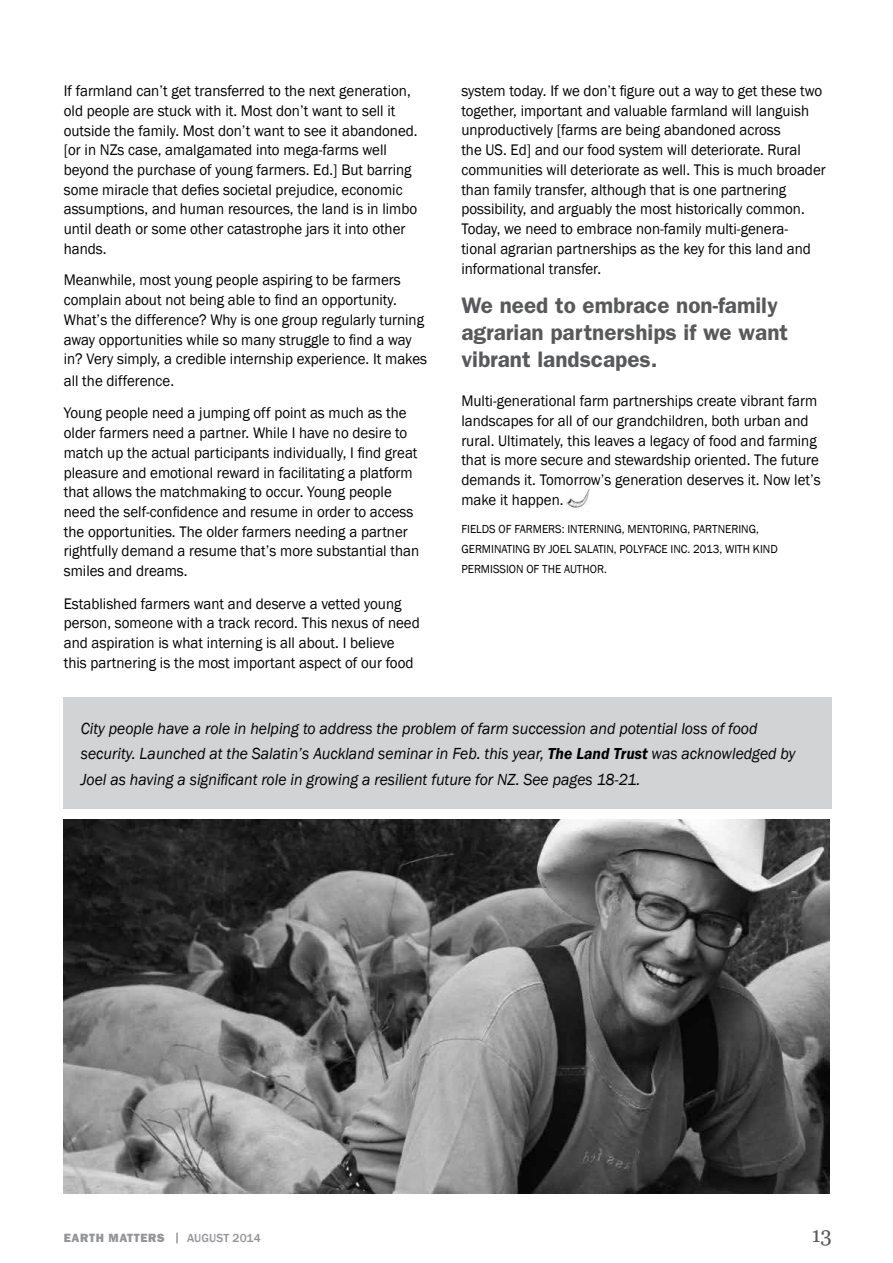
<style>
.page{position:relative;width:893px;height:1263px;background:#fff}
.page>*{position:absolute;margin:0;border:0;box-sizing:border-box;transform-origin:0 0}
.t1{font:600 22.5px/27px "Franklin Gothic";color:#58595b}
.t2{font:21.75px "Georgia";color:#58595b;scale:.95 1}
.t3{font:italic 16.5px/25.5px "Franklin Gothic";color:#000;scale:.95 1}
.t4{font:15.75px/19.6px "Franklin Gothic";color:#000;scale:.95 1}
.t5{font:12px/19.8px "Franklin Gothic";color:#000;scale:.95 1}
.t6{font:800 12px "Franklin Gothic";letter-spacing:.05em;color:#939598}
.t7{font:500 12px "Franklin Gothic";letter-spacing:.01em;color:#939598}
.s1{font-family:"Franklin Gothic Itc T";font-weight:600}
</style>
<div class="page">
<svg style="left:176px;top:1233px;width:2px;height:10px"></svg>
<img style="left:64px;top:820px;width:765px;height:373px">
<img style="left:566px;top:487px;width:23px;height:23px">
<div style="left:64px;top:697px;width:768px;height:112px;background:#d1d3d4"></div>
<p class="t4" style="left:64px;top:81px;width:374px">If farmland can’t get transferred to the next generation, old people are stuck with it. Most don’t want to sell it outside the family. Most don’t want to see it abandoned. [or in NZs case, amalgamated into mega-farms well beyond the purchase of young farmers. Ed.] But barring some miracle that defies societal prejudice, economic assumptions, and human resources, the land is in limbo until death or some other catastrophe jars it into other hands.</p>
<p class="t4" style="left:64px;top:271px;width:384px">Meanwhile, most young people aspiring to be farmers complain about not being able to find an opportunity.<br>What’s the difference? Why is one group regularly turning away opportunities while so many struggle to find a way in? Very simply, a credible internship experience. It makes</p>
<p class="t4" style="left:64px;top:365px;width:363px;line-height:32.5px">all the difference.<br>Young people need a jumping off point as much as the</p>
<p class="t4" style="left:64px;top:423px;width:376px">older farmers need a partner. While I have no desire to match up the actual participants individually, I find great pleasure and emotional reward in facilitating a platform that allows the matchmaking to occur. Young people need the self-confidence and resume in order to access the opportunities. The older farmers needing a partner rightfully demand a resume that’s more substantial than smiles and dreams.</p>
<p class="t4" style="left:64px;top:594px;width:376px">Established farmers want and deserve a vetted young person, someone with a track record. This nexus of need and aspiration is what interning is all about. I believe this partnering is the most important aspect of our food</p>
<p class="t4" style="left:461px;top:81px;width:385px">system today. If we don’t figure out a way to get these two together, important and valuable farmland will languish unproductively [farms are being abandoned across<br>the US. Ed] and our food system will deteriorate. Rural communities will deteriorate as well. This is much broader than family transfer, although that is one partnering possibility, and arguably the most historically common.<br>Today, we need to embrace non-family multi-genera&shy;tional agrarian partnerships as the key for this land and informational transfer.</p>
<h1 class="t1" style="left:461px;top:292px;width:328px">We need to embrace non-family agrarian partnerships if we want vibrant landscapes.</h1>
<p class="t4" style="left:461px;top:391px;width:380px">Multi-generational farm partnerships create vibrant farm landscapes for all of our grandchildren, both urban and rural. Ultimately, this leaves a legacy of food and farming that is more secure and stewardship oriented. The future demands it. Tomorrow’s generation deserves it. Now let’s make it happen.</p>
<p class="t5" style="left:461px;top:519px;width:335px">FIELDS OF FARMERS: INTERNING, MENTORING, PARTNERING,<br>GERMINATING BY JOEL SALATIN, POLYFACE INC. 2013, WITH KIND<br>PERMISSION OF THE AUTHOR.</p>
<p class="t3" style="left:81px;top:715px;width:754px">City people have a role in helping to address the problem of farm succession and potential loss of food security. Launched at the Salatin’s Auckland seminar in Feb. this year, <span class="s1">The Land Trust</span> was acknowledged by<br>Joel as having a significant role in growing a resilient future for NZ. See pages 18-21.</p>
<p class="t6" style="left:64px;top:1231px;width:103px">EARTH MATTERS</p>
<p class="t7" style="left:187px;top:1230px;width:75px">AUGUST 2014</p>
<h2 class="t2" style="left:812px;top:1218px;width:23px">13</h2>
</div>
